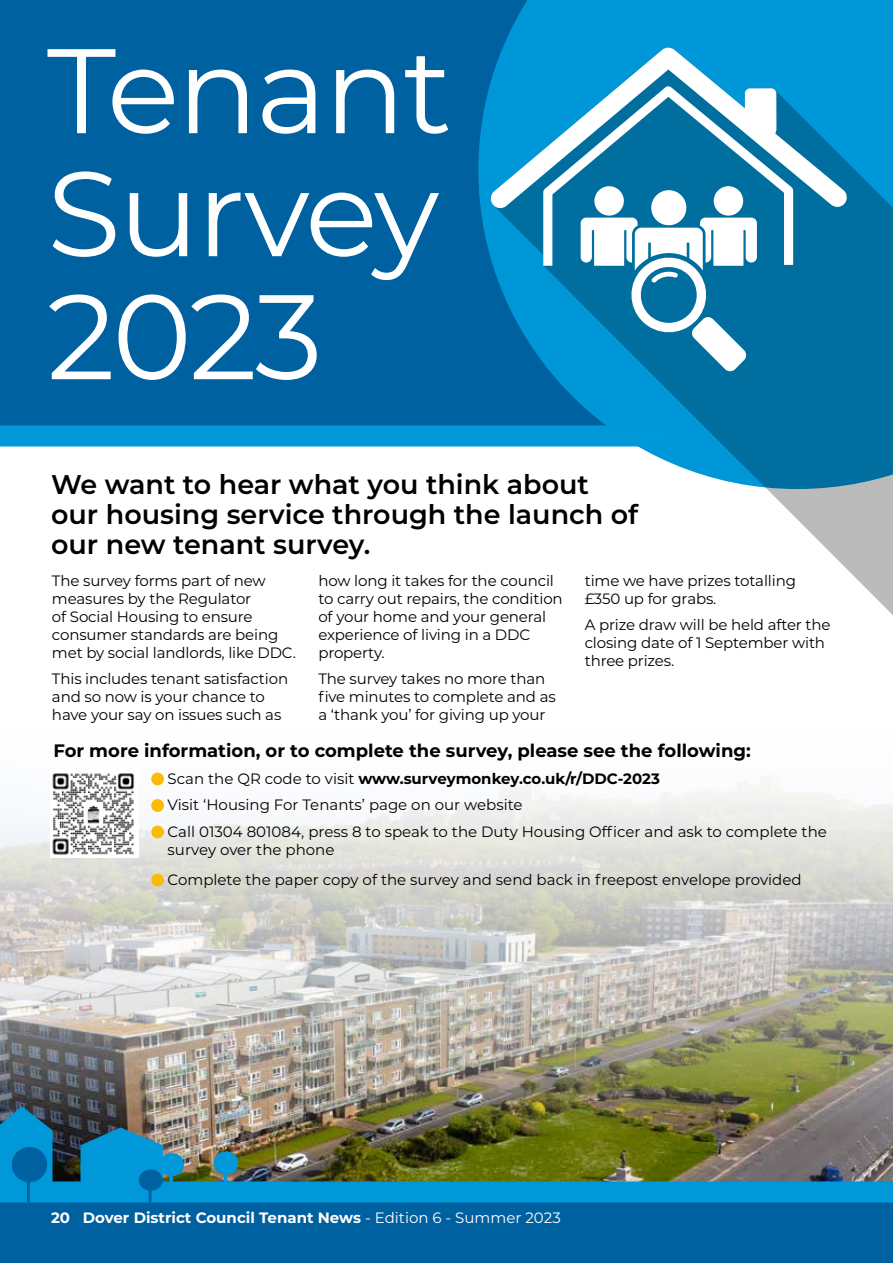
<style>
.page{position:relative;width:893px;height:1263px;background:#fff}
.page>*{position:absolute;margin:0;border:0;box-sizing:border-box;transform-origin:0 0}
.t1{font:120px/123px "Montserrat";letter-spacing:-.02em;color:#fff;text-align:justify}
.t2{font:600 27px/30px "Montserrat";color:#000}
.t3{font:700 18px "Montserrat";color:#000}
.t4{font:15px/18px "Montserrat";letter-spacing:-.01em;color:#000}
.t5{font:700 15px "Montserrat";color:#fff}
.s1{font-weight:700}
.s2{font-weight:400}
</style>
<div class="page">
<img style="left:0;top:772px;width:893px;height:409px">
<div style="left:0;top:0;width:893px;height:436px;background:#0061a1"></div>
<div style="left:0;top:1192px;width:893px;height:71px;background:#0061a1"></div>
<div style="left:0;top:1181px;width:893px;height:21px;background:#0098d8"></div>
<svg style="left:0;top:1106px;width:53px;height:76px;background:#0c86bc"></svg>
<svg style="left:80px;top:1127px;width:83px;height:59px;background:#108bbf"></svg>
<svg style="left:214px;top:1151px;width:24px;height:21px"></svg>
<svg style="left:160px;top:1153px;width:24px;height:21px"></svg>
<div style="left:139px;top:1169px;width:24px;height:22px;background:#0061a1;border-radius:50%"></div>
<hr style="left:149px;top:1181px;width:3px;height:22px;background:#0061a1">
<div style="left:12px;top:1147px;width:35px;height:35px;background:#0061a1;border-radius:50%"></div>
<hr style="left:27px;top:1167px;width:3px;height:35px;background:#0061a1">
<div style="left:214px;top:1153px;width:24px;height:21px;background:#0098d8;border-radius:50%"></div>
<hr style="left:224px;top:1166px;width:3px;height:21px;background:#0098d8">
<div style="left:160px;top:1155px;width:24px;height:21px;background:#0098d8;border-radius:50%"></div>
<hr style="left:170px;top:1167px;width:3px;height:21px;background:#0098d8">
<svg style="left:478px;top:0;width:415px;height:447px;fill:#0097d9"></svg>
<svg style="left:490px;top:48px;width:403px;height:567px"></svg>
<svg style="left:490px;top:48px;width:358px;height:160px;background:#27a0d6"></svg>
<svg style="left:543px;top:86px;width:250px;height:286px"></svg>
<div style="left:0;top:425px;width:670px;height:21px;background:#0098d8"></div>
<div style="left:151px;top:773px;width:13px;height:12px;background:#fbba06;border-radius:50%"></div>
<div style="left:151px;top:799px;width:13px;height:13px;background:#fbba06;border-radius:50%"></div>
<div style="left:151px;top:826px;width:13px;height:12px;background:#fbba06;border-radius:50%"></div>
<div style="left:151px;top:874px;width:13px;height:12px;background:#fbba06;border-radius:50%"></div>
<img style="left:50px;top:772px;width:88px;height:85px">
<h1 class="t1" style="left:47px;top:25px;width:406px">Tenant Survey 2023</h1>
<h2 class="t2" style="left:51px;top:468px;width:589px">We want to hear what you think about our housing service through the launch of our new tenant survey.</h2>
<p class="t4" style="left:52px;top:571px;width:245px">The survey forms part of new measures by the Regulator<br>of Social Housing to ensure consumer standards are being met by social landlords, like DDC.</p>
<p class="t4" style="left:52px;top:669px;width:238px">This includes tenant satisfaction and so now is your chance to have your say on issues such as</p>
<p class="t4" style="left:318px;top:571px;width:246px">how long it takes for the council to carry out repairs, the condition of your home and your general experience of living in a DDC property.</p>
<p class="t4" style="left:318px;top:669px;width:239px">The survey takes no more than five minutes to complete and as a ‘thank you’ for giving up your</p>
<p class="t4" style="left:585px;top:571px;width:213px">time we have prizes totalling £350 up for grabs.</p>
<p class="t4" style="left:585px;top:615px;width:247px">A prize draw will be held after the closing date of 1 September with three prizes.</p>
<p class="t3" style="left:53px;top:738px;width:699px">For more information, or to complete the survey, please see the following:</p>
<p class="t4" style="left:168px;top:765px;width:661px;line-height:26.5px">Scan the QR code to visit <span class="s1">www.surveymonkey.co.uk/r/DDC-2023<br></span>Visit ‘Housing For Tenants’ page on our website<br>Call 01304 801084, press 8 to speak to the Duty Housing Officer and ask to complete the</p>
<p class="t4" style="left:168px;top:834px;width:635px;line-height:30.2px">survey over the phone<br>Complete the paper copy of the survey and send back in freepost envelope provided</p>
<p class="t5" style="left:51px;top:1207px;width:511px">20 Dover District Council Tenant News <span class="s2">- Edition 6 - Summer 2023</span></p>
</div>
